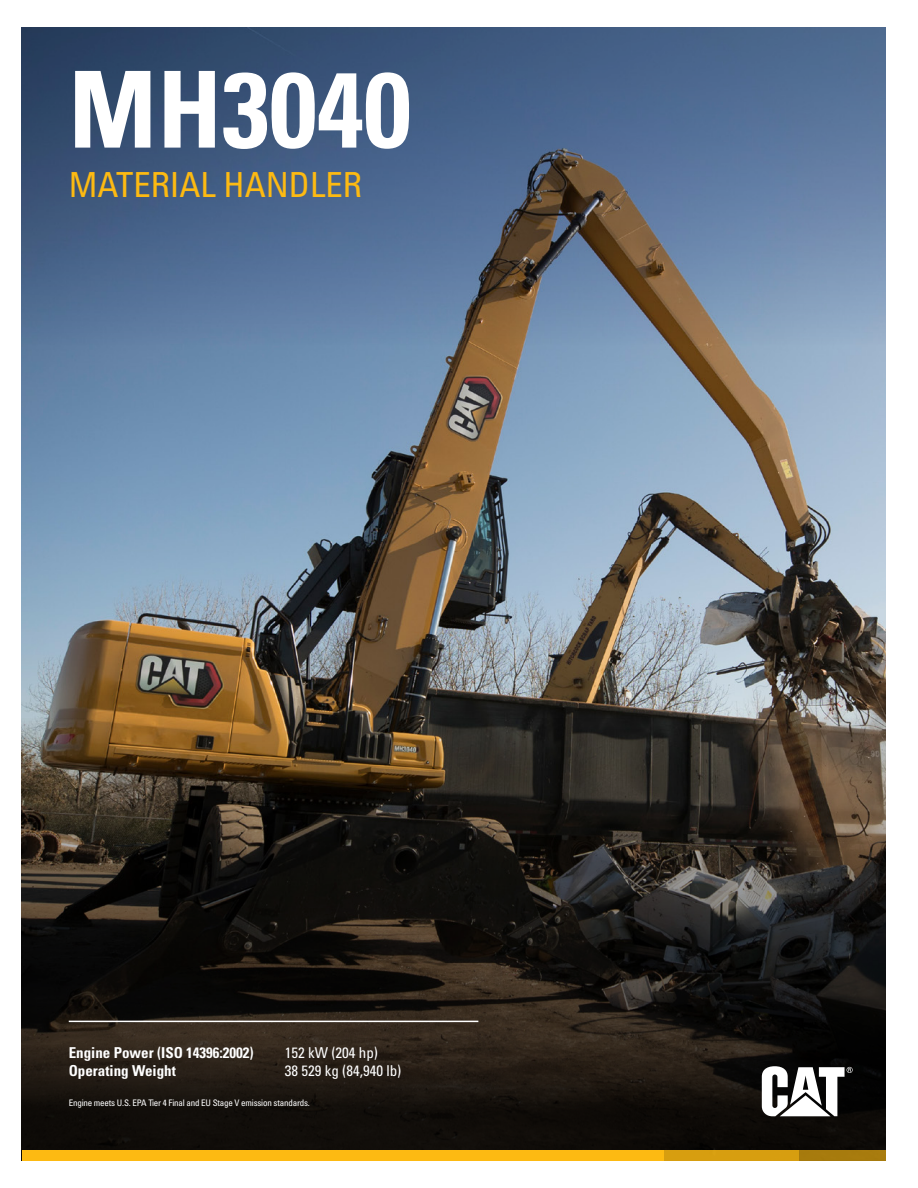
<style>
.page{position:relative;width:918px;height:1188px;background:#fff}
.page>*{position:absolute;margin:0;border:0;box-sizing:border-box;transform-origin:0 0}
.t1{font:106.2px "Univers LTCYR 67 Bold Cond";color:#fff}
.t2{font:condensed 34.5px "Univers LTCYR 57";color:#fdba12}
.t3{font:15px "Univers LTCYR 67 Bold Cond";color:#fff}
.t4{font:condensed 15px "Univers LTCYR 57";color:#fff}
.t5{font:condensed 9px "Univers LTCYR 57";letter-spacing:-.02em;color:#fff}
</style>
<div class="page">
<svg style="left:22px;top:839px;width:864px;height:312px;background:#1d1813"></svg>
<img style="left:22px;top:27px;width:864px;height:812px">
<div style="left:22px;top:1151px;width:641px;height:10px;background:#fdba12"></div>
<div style="left:662px;top:1151px;width:137px;height:10px;background:#d79e10"></div>
<div style="left:799px;top:1151px;width:87px;height:10px;background:#a77b0d"></div>
<svg style="left:762px;top:1066px;width:91px;height:50px"></svg>
<hr style="left:69px;top:1021px;width:409px;height:1px;background:#fff">
<h1 class="t1" style="left:69px;top:45px;width:343px">MH3040</h1>
<h2 class="t2" style="left:69px;top:163px;width:295px">MATERIAL HANDLER</h2>
<h3 class="t3" style="left:69px;top:1043px;width:186px">Engine Power (ISO 14396:2002)</h3>
<h3 class="t4" style="left:285px;top:1043px;width:95px">152 kW (204 hp)</h3>
<h3 class="t3" style="left:69px;top:1061px;width:109px">Operating Weight</h3>
<h3 class="t4" style="left:285px;top:1061px;width:118px">38 529 kg (84,940 lb)</h3>
<p class="t5" style="left:69px;top:1097px;width:243px">Engine meets U.S. EPA Tier 4 Final and EU Stage V emission standards.</p>
</div>
